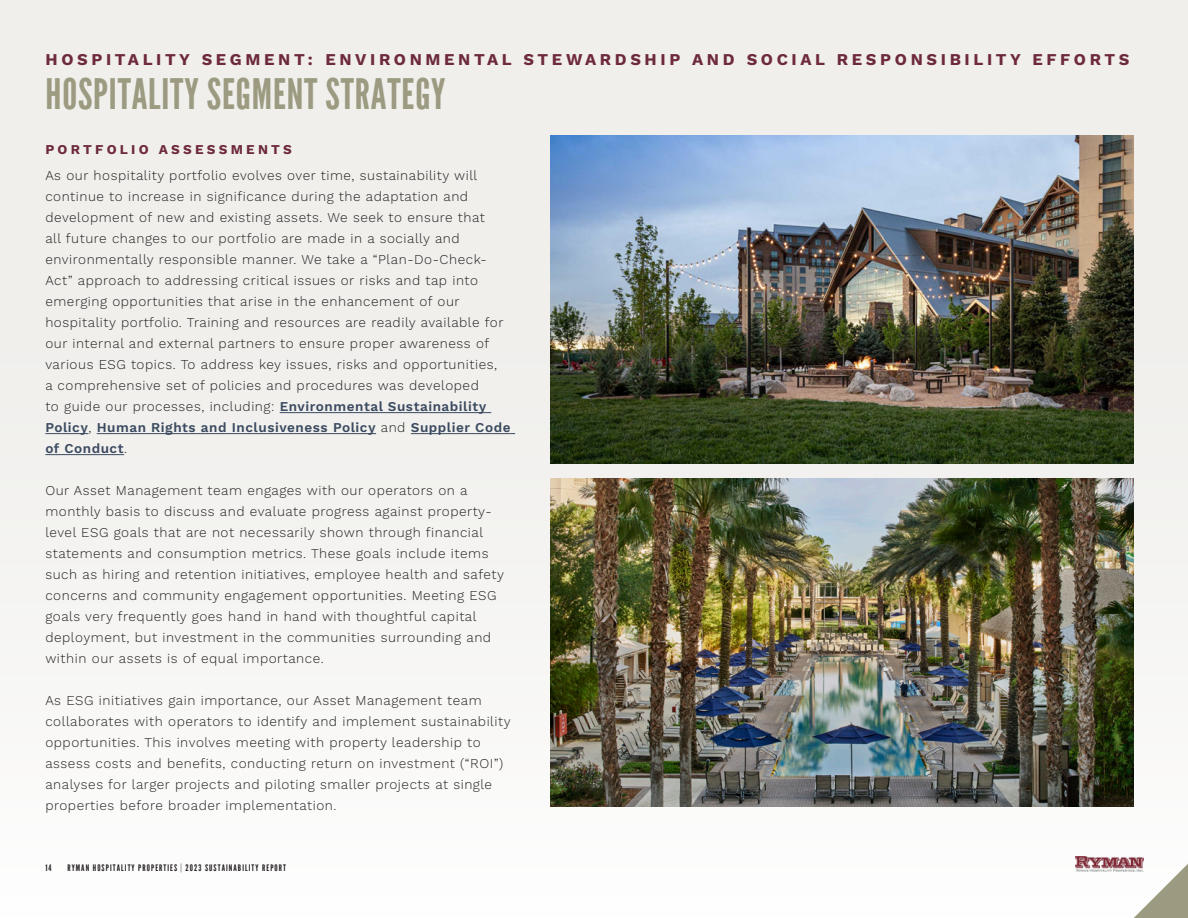
<style>
.page{position:relative;width:1188px;height:918px;background:#fff}
.page>*{position:absolute;margin:0;border:0;box-sizing:border-box;transform-origin:0 0}
.t1{font:42px "League Gothic";letter-spacing:.02em;color:#9c9b81}
.t2{font:700 16.5px "Work Sans";letter-spacing:.22em;color:#6e2a3d}
.t3{font:300 13.5px/21px "Work Sans";letter-spacing:.04em;color:#231f20}
.t4{font:700 13.5px "Work Sans";letter-spacing:.24em;color:#6e2a3d}
.t5{font:9px "League Gothic";letter-spacing:.12em;color:#231f20}
.s1{font-weight:600;color:#3b4a60}
.s2{font-family:"Alternate Gothic Comp ATF";font-weight:300}
</style>
<div class="page">
<div style="left:0;top:0;width:1188px;height:917px;background:#f0efec"></div>
<img style="left:1076px;top:857px;width:67px;height:14px">
<hr style="left:280px;top:412px;width:211px;height:1px;background:#3b4a60">
<hr style="left:45px;top:433px;width:43px;height:1px;background:#3b4a60">
<hr style="left:97px;top:433px;width:279px;height:1px;background:#3b4a60">
<hr style="left:411px;top:433px;width:104px;height:1px;background:#3b4a60">
<hr style="left:45px;top:454px;width:79px;height:1px;background:#3b4a60">
<img style="left:550px;top:135px;width:584px;height:328px">
<img style="left:551px;top:478px;width:583px;height:329px">
<svg style="left:1134px;top:864px;width:54px;height:54px"></svg>
<p class="t2" style="left:46px;top:50px;width:1085px">HOSPITALITY SEGMENT: ENVIRONMENTAL STEWARDSHIP AND SOCIAL RESPONSIBILITY EFFORTS</p>
<h1 class="t1" style="left:46px;top:70px;width:402px">HOSPITALITY SEGMENT STRATEGY</h1>
<p class="t4" style="left:45px;top:141px;width:248px">PORTFOLIO ASSESSMENTS</p>
<p class="t3" style="left:45px;top:166px;width:467px">As our hospitality portfolio evolves over time, sustainability will continue to increase in significance during the adaptation and development of new and existing assets. We seek to ensure that<br>all future changes to our portfolio are made in a socially and environmentally responsible manner. We take a “Plan-Do-Check-Act” approach to addressing critical issues or risks and tap into emerging opportunities that arise in the enhancement of our hospitality portfolio. Training and resources are readily available for our internal and external partners to ensure proper awareness of various ESG topics. To address key issues, risks and opportunities,<br>a comprehensive set of policies and procedures was developed<br>to guide our processes, including: <span class="s1">Environmental Sustainability Policy</span>, <span class="s1">Human Rights and Inclusiveness Policy</span> and <span class="s1">Supplier Code of Conduct</span>.</p>
<p class="t3" style="left:45px;top:481px;width:460px">Our Asset Management team engages with our operators on a monthly basis to discuss and evaluate progress against property&shy;level ESG goals that are not necessarily shown through financial statements and consumption metrics. These goals include items such as hiring and retention initiatives, employee health and safety concerns and community engagement opportunities. Meeting ESG goals very frequently goes hand in hand with thoughtful capital deployment, but investment in the communities surrounding and within our assets is of equal importance.</p>
<p class="t3" style="left:45px;top:691px;width:467px">As ESG initiatives gain importance, our Asset Management team collaborates with operators to identify and implement sustainability opportunities. This involves meeting with property leadership to assess costs and benefits, conducting return on investment (“ROI”) analyses for larger projects and piloting smaller projects at single properties before broader implementation.</p>
<p class="t5" style="left:45px;top:862px;width:8px">14</p>
<p class="t5" style="left:67px;top:862px;width:220px">RYMAN HOSPITALITY PROPERTIES <span class="s2">|</span> 2023 SUSTAINABILITY REPORT</p>
</div>
